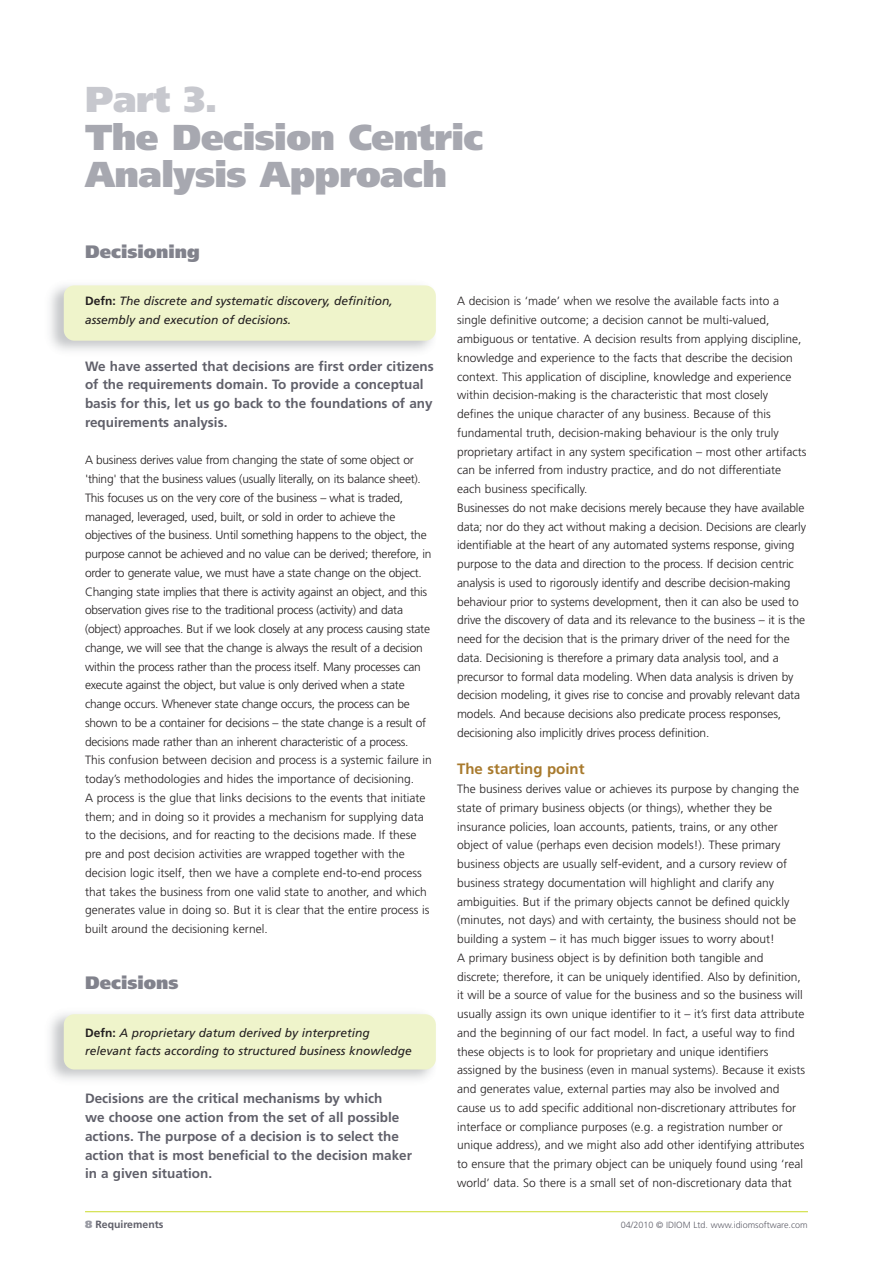
<style>
.page{position:relative;width:893px;height:1263px;background:#fff}
.page>*{position:absolute;margin:0;border:0;box-sizing:border-box;transform-origin:0 0}
.t1{font:900 36px/37.5px "Frutiger";letter-spacing:-.015em;color:#a7a8b0}
.t2{font:900 36px "Frutiger";color:#c7c8ce}
.t3{font:900 18px "Frutiger";color:#81828c}
.t4{font:700 15px "Frutiger";color:#a87a2d}
.t5{font:700 13.5px/18.8px "Frutiger";color:#60606a}
.t6{font:300 12px/18.8px "Frutiger";color:#231f20}
.t7{font:300 12px/18.8px "Frutiger";letter-spacing:-.02em;color:#231f20}
.t8{font:italic 12px/18.8px "Frutiger";color:#231f20}
.t9{font:700 10.5px "Frutiger";color:#60606a}
.t10{font:300 9px "Frutiger";color:#60606a}
.s1{font-weight:700;font-style:normal}
.s2{font-weight:900;color:#9899a2}
</style>
<div class="page">
<div style="left:64px;top:1014px;width:372px;height:55px;background:#eff4cb;border-radius:11px"></div>
<div style="left:64px;top:285px;width:372px;height:56px;background:#eff4cb;border-radius:11px"></div>
<hr style="left:85px;top:1211px;width:723px;height:1px;background:#cadb2a">
<h1 class="t2" style="left:85px;top:85px;width:134px">Part 3.</h1>
<h1 class="t1" style="left:85px;top:121px;width:400px">The Decision Centric<br>Analysis Approach</h1>
<h2 class="t3" style="left:85px;top:244px;width:116px">Decisioning</h2>
<p class="t8" style="left:85px;top:293px;width:309px"><span class="s1">Defn:</span> The discrete and systematic discovery, definition, assembly and execution of decisions.</p>
<p class="t5" style="left:85px;top:357px;width:350px">We have asserted that decisions are first order citizens of the requirements domain. To provide a conceptual basis for this, let us go back to the foundations of any requirements analysis.</p>
<p class="t7" style="left:85px;top:452px;width:348px">A business derives value from changing the state of some object or 'thing' that the business values (usually literally, on its balance sheet).<br>This focuses us on the very core of the business – what is traded, managed, leveraged, used, built, or sold in order to achieve the objectives of the business. Until something happens to the object, the purpose cannot be achieved and no value can be derived; therefore, in order to generate value, we must have a state change on the object.<br>Changing state implies that there is activity against an object, and this observation gives rise to the traditional process (activity) and data (object) approaches. But if we look closely at any process causing state change, we will see that the change is always the result of a decision within the process rather than the process itself. Many processes can execute against the object, but value is only derived when a state change occurs. Whenever state change occurs, the process can be shown to be a container for decisions – the state change is a result of decisions made rather than an inherent characteristic of a process.<br>This confusion between decision and process is a systemic failure in today’s methodologies and hides the importance of decisioning.<br>A process is the glue that links decisions to the events that initiate them; and in doing so it provides a mechanism for supplying data to the decisions, and for reacting to the decisions made. If these pre and post decision activities are wrapped together with the decision logic itself, then we have a complete end-to-end process that takes the business from one valid state to another, and which generates value in doing so. But it is clear that the entire process is built around the decisioning kernel.</p>
<h2 class="t3" style="left:85px;top:976px;width:95px">Decisions</h2>
<p class="t8" style="left:85px;top:1024px;width:328px"><span class="s1">Defn:</span> A proprietary datum derived by interpreting relevant facts according to structured business knowledge</p>
<p class="t5" style="left:85px;top:1090px;width:328px">Decisions are the critical mechanisms by which<br>we choose one action from the set of all possible actions. The purpose of a decision is to select the action that is most beneficial to the decision maker in a given situation.</p>
<p class="t6" style="left:457px;top:293px;width:351px">A decision is ‘made’ when we resolve the available facts into a single definitive outcome; a decision cannot be multi-valued, ambiguous or tentative. A decision results from applying discipline, knowledge and experience to the facts that describe the decision context. This application of discipline, knowledge and experience within decision-making is the characteristic that most closely defines the unique character of any business. Because of this fundamental truth, decision-making behaviour is the only truly proprietary artifact in any system specification – most other artifacts can be inferred from industry practice, and do not differentiate each business specifically.<br>Businesses do not make decisions merely because they have available data; nor do they act without making a decision. Decisions are clearly identifiable at the heart of any automated systems response, giving purpose to the data and direction to the process. If decision centric analysis is used to rigorously identify and describe decision-making behaviour prior to systems development, then it can also be used to drive the discovery of data and its relevance to the business – it is the need for the decision that is the primary driver of the need for the data. Decisioning is therefore a primary data analysis tool, and a precursor to formal data modeling. When data analysis is driven by decision modeling, it gives rise to concise and provably relevant data models. And because decisions also predicate process responses, decisioning also implicitly drives process definition.</p>
<p class="t4" style="left:457px;top:763px;width:129px">The starting point</p>
<p class="t6" style="left:457px;top:780px;width:349px">The business derives value or achieves its purpose by changing the state of primary business objects (or things), whether they be insurance policies, loan accounts, patients, trains, or any other object of value (perhaps even decision models!). These primary business objects are usually self-evident, and a cursory review of business strategy documentation will highlight and clarify any ambiguities. But if the primary objects cannot be defined quickly (minutes, not days) and with certainty, the business should not be building a system – it has much bigger issues to worry about!<br>A primary business object is by definition both tangible and discrete; therefore, it can be uniquely identified. Also by definition, it will be a source of value for the business and so the business will usually assign its own unique identifier to it – it’s first data attribute and the beginning of our fact model. In fact, a useful way to find these objects is to look for proprietary and unique identifiers assigned by the business (even in manual systems). Because it exists and generates value, external parties may also be involved and cause us to add specific additional non-discretionary attributes for interface or compliance purposes (e.g. a registration number or unique address), and we might also add other identifying attributes to ensure that the primary object can be uniquely found using ‘real world’ data. So there is a small set of non-discretionary data that</p>
<p class="t9" style="left:85px;top:1220px;width:80px"><span class="s2">8</span> Requirements</p>
<p class="t10" style="left:621px;top:1221px;width:188px">04/2010 © IDIOM Ltd. www.idiomsoftware.com</p>
</div>
